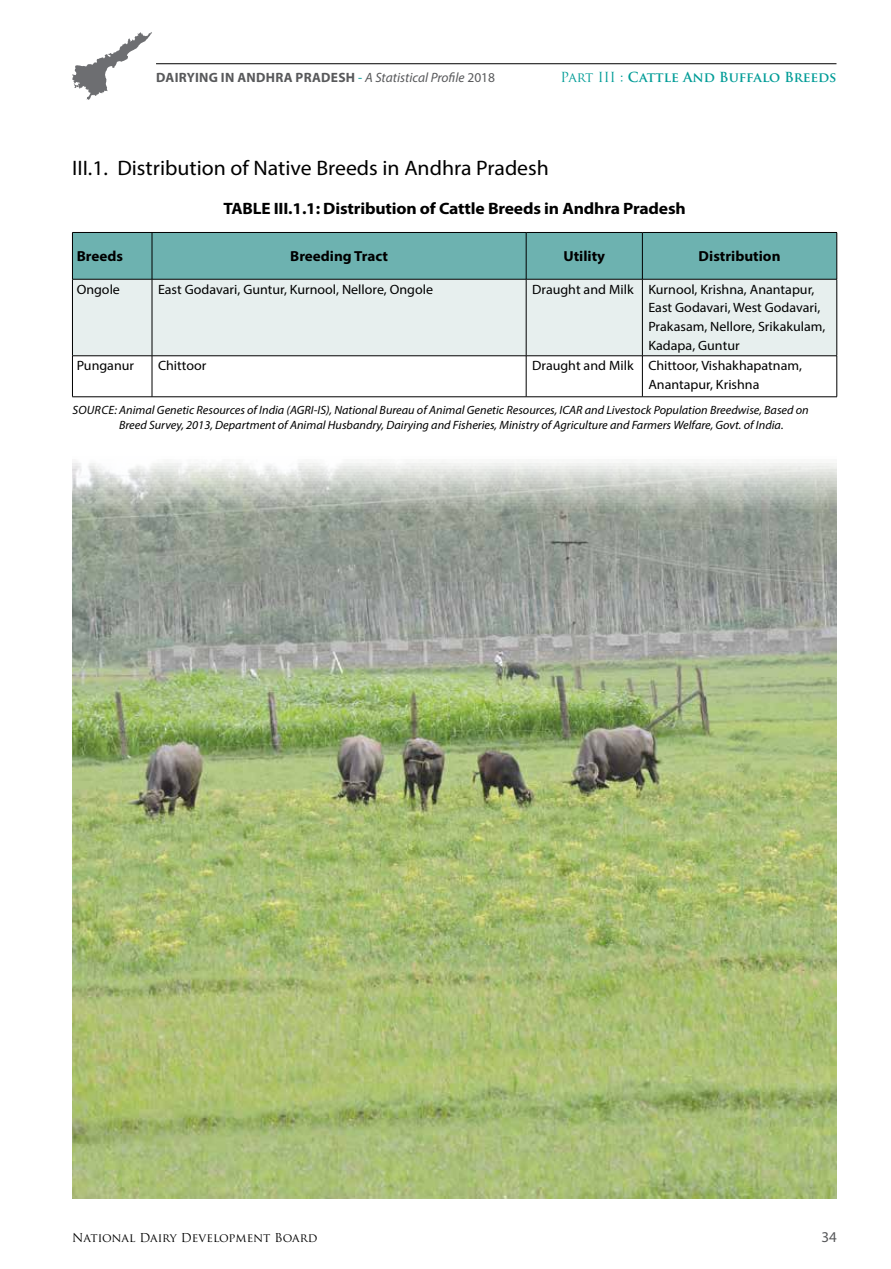
<style>
.page{position:relative;width:891px;height:1269px;background:#fff}
.page>*{position:absolute;margin:0;border:0;box-sizing:border-box;transform-origin:0 0}
.t1{font:21px "Myriad Pro";color:#000;scale:1.04 1}
.t2{font:700 16.5px "Myriad Pro";letter-spacing:-.01em;color:#000;scale:1.04 1}
.t3{font:15px "Myriad Pro";color:#58595b}
.t4{font:700 14.55px "Myriad Pro";color:#000;scale:1.04 1}
.t5{font:13.5px/18.8px "Myriad Pro";color:#000;scale:1.04 1}
.t6{font:700 13.5px "Myriad Pro";letter-spacing:.02em;color:#58595b}
.t7{font:700 13.5px "Trajan Pro";color:#009c97}
.t8{font:italic 12px/15px "Myriad Pro";color:#000}
.t9{font:12px "Trajan Pro";letter-spacing:-.005em;color:#000}
.s1{font-weight:400;color:#009c97}
.s2{font-weight:400;font-style:italic}
.s3{font-weight:400}
</style>
<div class="page">
<hr style="left:156px;top:63px;width:681px;height:1px;background:#000">
<svg style="left:72px;top:32px;width:80px;height:68px"></svg>
<div style="left:73px;top:233px;width:764px;height:46px;background:#6db2b0"></div>
<div style="left:73px;top:280px;width:764px;height:76px;background:#e7efee"></div>
<svg style="left:73px;top:357px;width:764px;height:40px"></svg>
<hr style="left:152px;top:233px;width:1px;height:46px;background:#000">
<hr style="left:526px;top:233px;width:1px;height:46px;background:#000">
<hr style="left:642px;top:233px;width:1px;height:46px;background:#000">
<hr style="left:837px;top:233px;width:1px;height:46px;background:#000">
<hr style="left:72px;top:279px;width:80px;height:1px;background:#000">
<hr style="left:72px;top:279px;width:1px;height:77px;background:#000">
<hr style="left:72px;top:356px;width:80px;height:1px;background:#000">
<hr style="left:72px;top:356px;width:1px;height:41px;background:#000">
<hr style="left:72px;top:397px;width:80px;height:1px;background:#000">
<hr style="left:152px;top:279px;width:374px;height:1px;background:#000">
<hr style="left:152px;top:279px;width:1px;height:77px;background:#000">
<hr style="left:152px;top:356px;width:374px;height:1px;background:#000">
<hr style="left:152px;top:356px;width:1px;height:41px;background:#000">
<hr style="left:152px;top:397px;width:374px;height:1px;background:#000">
<hr style="left:526px;top:279px;width:116px;height:1px;background:#000">
<hr style="left:526px;top:279px;width:1px;height:77px;background:#000">
<hr style="left:642px;top:279px;width:195px;height:1px;background:#000">
<hr style="left:642px;top:279px;width:1px;height:77px;background:#000">
<hr style="left:526px;top:356px;width:116px;height:1px;background:#000">
<hr style="left:526px;top:356px;width:1px;height:41px;background:#000">
<hr style="left:642px;top:356px;width:195px;height:1px;background:#000">
<hr style="left:642px;top:356px;width:1px;height:41px;background:#000">
<hr style="left:526px;top:397px;width:116px;height:1px;background:#000">
<hr style="left:642px;top:397px;width:195px;height:1px;background:#000">
<hr style="left:837px;top:279px;width:1px;height:77px;background:#000">
<hr style="left:837px;top:356px;width:1px;height:41px;background:#000">
<hr style="left:72px;top:232px;width:80px;height:1px;background:#000">
<hr style="left:72px;top:233px;width:1px;height:46px;background:#000">
<hr style="left:152px;top:232px;width:374px;height:1px;background:#000">
<hr style="left:526px;top:232px;width:116px;height:1px;background:#000">
<hr style="left:642px;top:232px;width:195px;height:1px;background:#000">
<img style="left:72px;top:461px;width:765px;height:737px">
<p class="t6" style="left:156px;top:69px;width:340px">Dairying in Andhra Pradesh <span class="s1">-</span> <span class="s2">A Statistical Profile</span> <span class="s3">2018</span></p>
<p class="t7" style="left:560px;top:69px;width:278px"><span class="s3">Part III :</span> Cattle and buffalo Breeds</p>
<p class="t1" style="left:72px;top:155px;width:460px">III.1. Distribution of Native Breeds in Andhra Pradesh</p>
<p class="t2" style="left:223px;top:197px;width:446px">TABLE III.1.1: Distribution of Cattle Breeds in Andhra Pradesh</p>
<p class="t4" style="left:77px;top:247px;width:46px">Breeds</p>
<p class="t4" style="left:290px;top:247px;width:96px">Breeding Tract</p>
<p class="t4" style="left:563px;top:247px;width:42px">Utility</p>
<p class="t4" style="left:699px;top:247px;width:80px">Distribution</p>
<p class="t5" style="left:77px;top:280px;width:43px">Ongole</p>
<p class="t5" style="left:158px;top:280px;width:266px">East Godavari, Guntur, Kurnool, Nellore, Ongole</p>
<p class="t5" style="left:648px;top:280px;width:172px;text-indent:-116px">Draught and Milk Kurnool, Krishna, Anantapur,<br>East Godavari, West Godavari,<br>Prakasam, Nellore, Srikakulam,<br>Kadapa, Guntur</p>
<p class="t5" style="left:77px;top:356px;width:57px">Punganur</p>
<p class="t5" style="left:158px;top:356px;width:48px">Chittoor</p>
<p class="t5" style="left:648px;top:356px;width:149px;text-indent:-116px">Draught and Milk Chittoor, Vishakhapatnam,<br>Anantapur, Krishna</p>
<p class="t8" style="left:119px;top:403px;width:691px;text-indent:-47px">Source: Animal Genetic Resources of India (AGRI-IS), National Bureau of Animal Genetic Resources, ICAR and Livestock Population Breedwise, Based on<br>Breed Survey, 2013, Department of Animal Husbandry, Dairying and Fisheries, Ministry of Agriculture and Farmers Welfare, Govt. of India.</p>
<p class="t9" style="left:72px;top:1230px;width:247px">National Dairy Development B oard</p>
<p class="t3" style="left:822px;top:1228px;width:17px">34</p>
</div>
